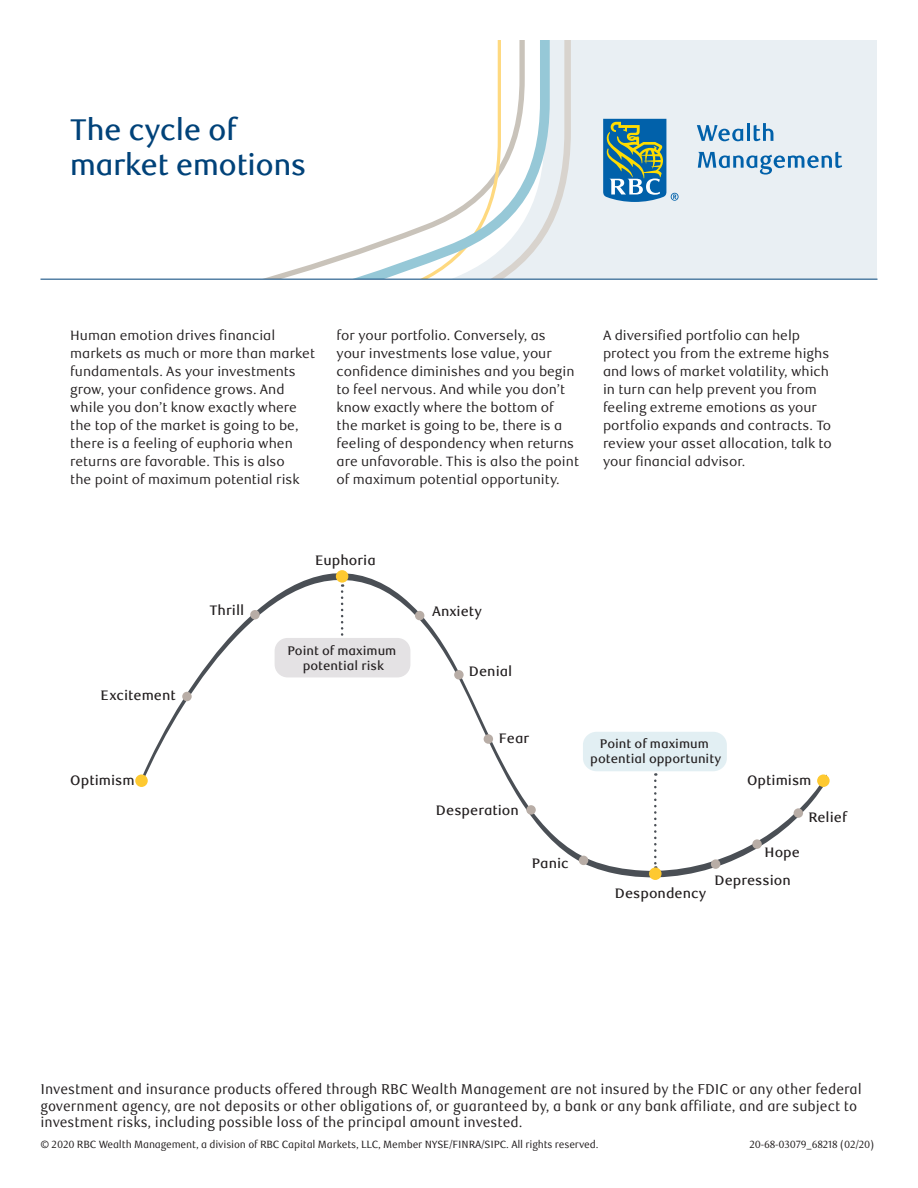
<style>
.page{position:relative;width:918px;height:1188px;background:#fff}
.page>*{position:absolute;margin:0;border:0;box-sizing:border-box;transform-origin:0 0}
.Factsheet_Headline{font:500 30px/34.5px "RBC Display";color:#004279}
.Factsheet_Disclosure{font:14.25px/16.5px "RBC Text Cond";color:#231f20}
.t1{font:500 13.8px "RBC Text";color:#231f20}
.Factsheet_Body_Copy{font:13.5px/18px "RBC Text";color:#231f20}
.t2{font:500 12.45px/15px "RBC Text";color:#231f20;text-align:center}
.Factsheet_Legal_Text{font:10.5px "RBC Text Cond";letter-spacing:-.015em;color:#231f20}
</style>
<div class="page">
<svg style="left:143px;top:570px;width:684px;height:310px"></svg>
<svg style="left:654px;top:773px;width:3px;height:94px"></svg>
<svg style="left:341px;top:584px;width:2px;height:54px"></svg>
<div style="left:135px;top:774px;width:13px;height:13px;background:#fec930;border-radius:50%"></div>
<div style="left:817px;top:774px;width:13px;height:13px;background:#fec930;border-radius:50%"></div>
<div style="left:182px;top:692px;width:10px;height:9px;background:#b8ada6;border-radius:50%"></div>
<div style="left:250px;top:610px;width:10px;height:9px;background:#b8ada6;border-radius:50%"></div>
<div style="left:415px;top:611px;width:9px;height:9px;background:#b8ada6;border-radius:50%"></div>
<div style="left:454px;top:670px;width:10px;height:10px;background:#b8ada6;border-radius:50%"></div>
<div style="left:484px;top:734px;width:9px;height:10px;background:#b8ada6;border-radius:50%"></div>
<div style="left:526px;top:805px;width:10px;height:10px;background:#b8ada6;border-radius:50%"></div>
<div style="left:579px;top:856px;width:9px;height:9px;background:#b8ada6;border-radius:50%"></div>
<div style="left:711px;top:859px;width:9px;height:10px;background:#b8ada6;border-radius:50%"></div>
<div style="left:752px;top:839px;width:10px;height:10px;background:#b8ada6;border-radius:50%"></div>
<div style="left:794px;top:808px;width:9px;height:10px;background:#b8ada6;border-radius:50%"></div>
<div style="left:649px;top:867px;width:13px;height:13px;background:#fec930;border-radius:50%"></div>
<div style="left:336px;top:570px;width:12px;height:13px;background:#fec930;border-radius:50%"></div>
<div style="left:583px;top:732px;width:144px;height:39px;background:#e2eff3;border-radius:13px"></div>
<div style="left:275px;top:638px;width:135px;height:39px;background:#e4e2e4;border-radius:13px"></div>
<div style="left:40px;top:40px;width:837px;height:239px;background:#e9eff3"></div>
<svg style="left:550px;top:40px;width:21px;height:239px"></svg>
<svg style="left:40px;top:40px;width:510px;height:239px;background:#fafbfb"></svg>
<svg style="left:603px;top:119px;width:76px;height:83px"></svg>
<svg style="left:697px;top:125px;width:46px;height:16px"></svg>
<hr style="left:747px;top:123px;width:3px;height:18px;background:#0161aa">
<svg style="left:754px;top:123px;width:19px;height:18px"></svg>
<svg style="left:698px;top:152px;width:144px;height:23px"></svg>
<hr style="left:40px;top:279px;width:838px;height:1px;background:#004279">
<p class="Factsheet_Headline" style="left:70px;top:114px;width:237px">The cycle of market emotions</p>
<p class="Factsheet_Body_Copy" style="left:70px;top:327px;width:246px">Human emotion drives financial markets as much or more than market fundamentals. As your investments grow, your confidence grows. And while you don’t know exactly where the top of the market is going to be, there is a feeling of euphoria when returns are favorable. This is also<br>the point of maximum potential risk</p>
<p class="Factsheet_Body_Copy" style="left:337px;top:327px;width:244px">for your portfolio. Conversely, as<br>your investments lose value, your confidence diminishes and you begin to feel nervous. And while you don’t know exactly where the bottom of<br>the market is going to be, there is a feeling of despondency when returns are unfavorable. This is also the point of maximum potential opportunity.</p>
<p class="Factsheet_Body_Copy" style="left:603px;top:327px;width:230px">A diversified portfolio can help protect you from the extreme highs and lows of market volatility, which in turn can help prevent you from feeling extreme emotions as your portfolio expands and contracts. To review your asset allocation, talk to your financial advisor.</p>
<p class="t1" style="left:101px;top:687px;width:77px">Excitement</p>
<p class="t1" style="left:70px;top:772px;width:66px">Optimism</p>
<p class="t1" style="left:209px;top:602px;width:36px">Thrill</p>
<p class="t1" style="left:315px;top:552px;width:62px">Euphoria</p>
<p class="t2" style="left:287px;top:643px;width:111px">Point of maximum potential risk</p>
<p class="t1" style="left:432px;top:603px;width:51px">Anxiety</p>
<p class="t1" style="left:469px;top:664px;width:45px">Denial</p>
<p class="t1" style="left:499px;top:730px;width:32px">Fear</p>
<p class="t1" style="left:436px;top:802px;width:84px">Desperation</p>
<p class="t1" style="left:532px;top:855px;width:38px">Panic</p>
<p class="t2" style="left:590px;top:736px;width:133px">Point of maximum potential opportunity</p>
<p class="t1" style="left:747px;top:772px;width:66px">Optimism</p>
<p class="t1" style="left:808px;top:809px;width:40px">Relief</p>
<p class="t1" style="left:765px;top:844px;width:37px">Hope</p>
<p class="t1" style="left:615px;top:885px;width:93px">Despondency</p>
<p class="t1" style="left:715px;top:872px;width:78px">Depression</p>
<p class="Factsheet_Disclosure" style="left:40px;top:1081px;width:823px">Investment and insurance products offered through RBC Wealth Management are not insured by the FDIC or any other federal government agency, are not deposits or other obligations of, or guaranteed by, a bank or any bank affiliate, and are subject to investment risks, including possible loss of the principal amount invested.</p>
<p class="Factsheet_Legal_Text" style="left:40px;top:1138px;width:560px">© 2020 RBC Wealth Management, a division of RBC Capital Markets, LLC, Member NYSE/FINRA/SIPC. All rights reserved.</p>
<p class="Factsheet_Legal_Text" style="left:749px;top:1138px;width:127px">20-68-03079_68218 (02/20)</p>
</div>
